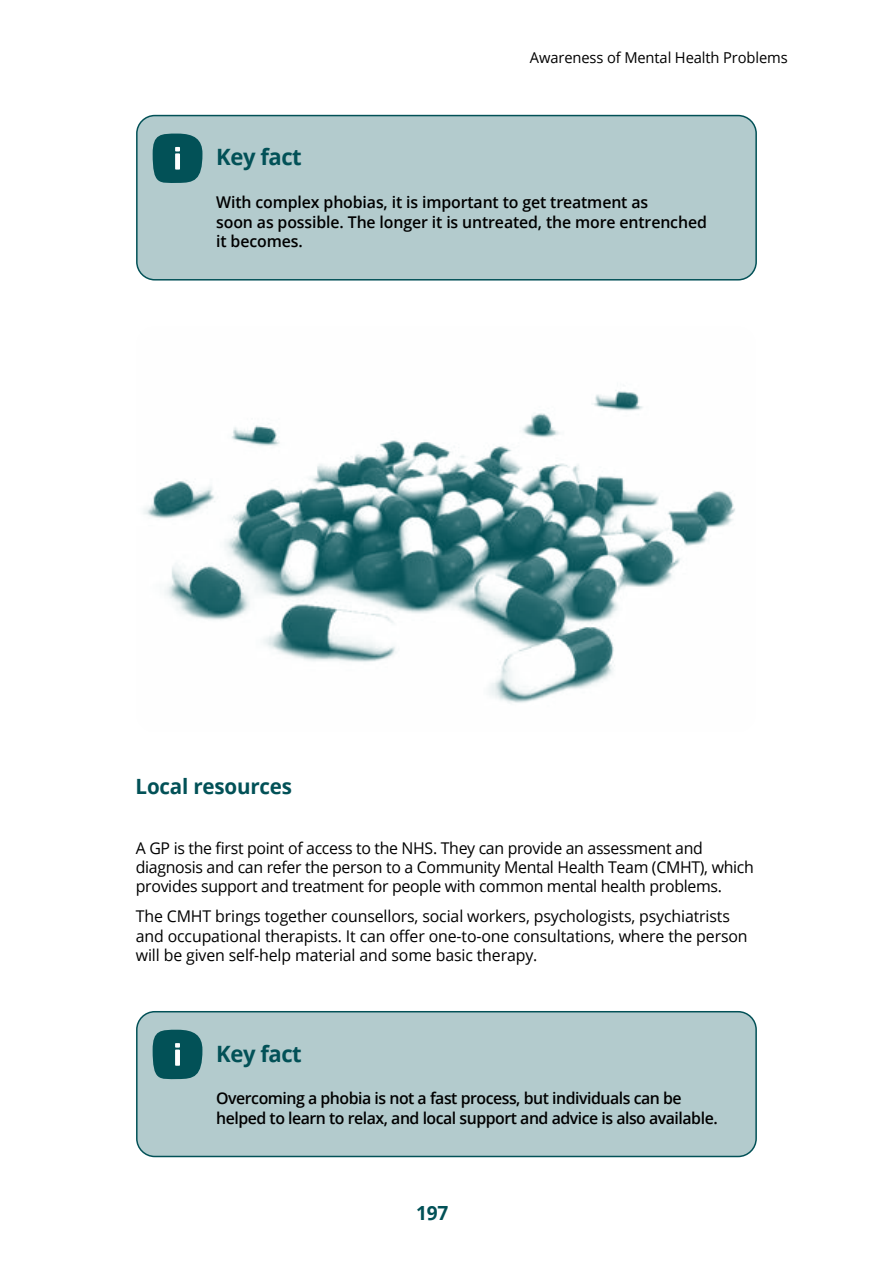
<style>
.page{position:relative;width:893px;height:1263px;background:#fff}
.page>*{position:absolute;margin:0;border:0;box-sizing:border-box;transform-origin:0 0}
.t1{font:700 22.5px "Open Sans";letter-spacing:-.02em;color:#025157}
.t2{font:700 21px "Open Sans";letter-spacing:-.01em;color:#025157}
.t3{font:700 19.5px "Open Sans";color:#025157}
.t4{font:16.2px/19.5px "Open Sans";letter-spacing:-.01em;color:#000}
.t5{font:600 16.2px/19.5px "Open Sans";letter-spacing:-.03em;color:#000}
.t6{font:600 16.2px/19.5px "Open Sans";letter-spacing:-.01em;color:#000}
.t7{font:15px "Open Sans";letter-spacing:-.01em;color:#000}
</style>
<div class="page">
<img style="left:143px;top:390px;width:592px;height:313px">
<div style="left:137px;top:116px;width:619px;height:164px;background:#b3cbcd;border-radius:18px"></div>
<div style="left:136px;top:115px;width:621px;height:166px;border:2px solid #025157;border-radius:18px"></div>
<svg style="left:153px;top:134px;width:49px;height:49px;background:#1d6369"></svg>
<div style="left:137px;top:1012px;width:619px;height:144px;background:#b3cbcd;border-radius:18px"></div>
<div style="left:136px;top:1011px;width:621px;height:146px;border:2px solid #025157;border-radius:18px"></div>
<svg style="left:153px;top:1030px;width:49px;height:50px;background:#1f656a"></svg>
<p class="t7" style="left:530px;top:47px;width:259px">Awareness of Mental Health Problems</p>
<h1 class="t1" style="left:216px;top:141px;width:87px">Key fact</h1>
<p class="t6" style="left:216px;top:192px;width:492px">With complex phobias, it is important to get treatment as<br>soon as possible. The longer it is untreated, the more entrenched it becomes.</p>
<p class="t2" style="left:136px;top:772px;width:158px">Local resources</p>
<p class="t4" style="left:136px;top:837px;width:619px">A GP is the first point of access to the NHS. They can provide an assessment and diagnosis and can refer the person to a Community Mental Health Team (CMHT), which provides support and treatment for people with common mental health problems.</p>
<p class="t4" style="left:136px;top:906px;width:613px">The CMHT brings together counsellors, social workers, psychologists, psychiatrists and occupational therapists. It can offer one-to-one consultations, where the person will be given self-help material and some basic therapy.</p>
<h1 class="t1" style="left:216px;top:1037px;width:87px">Key fact</h1>
<p class="t5" style="left:216px;top:1088px;width:503px">Overcoming a phobia is not a fast process, but individuals can be helped to learn to relax, and local support and advice is also available.</p>
<p class="t3" style="left:416px;top:1199px;width:34px">197</p>
</div>
